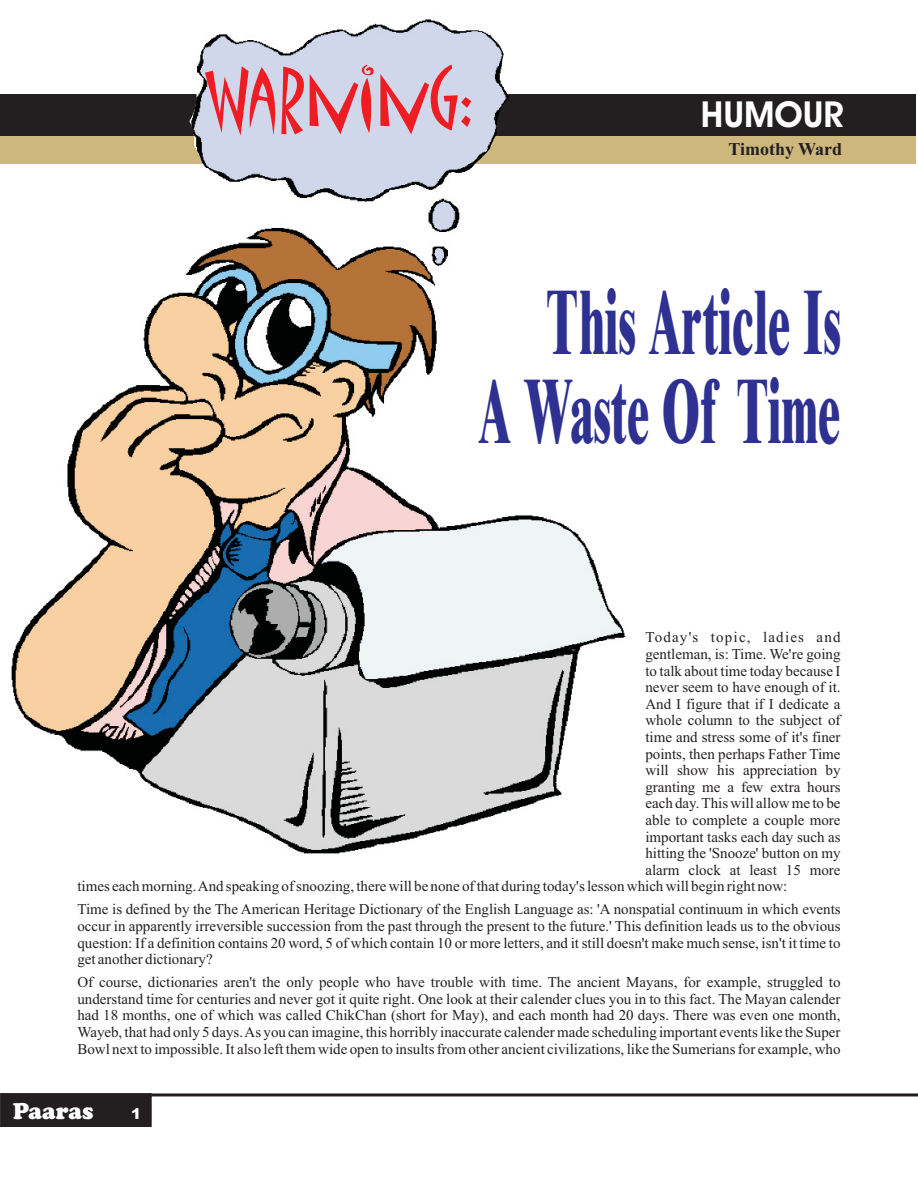
<style>
.page{position:relative;width:918px;height:1188px;background:#fff}
.page>*{position:absolute;margin:0;border:0;box-sizing:border-box;transform-origin:0 0}
.t1{font:800 92.55px "Times New Roman";color:#2e3092;scale:.5 1}
.t2{font:74.7px "Matisse ITC";color:#ee1d23}
.t3{font:700 36px "Avant Garde IT Cby BT";color:#fff}
.t4{font:900 24px "Cooper";color:#fff}
.t5{font:700 18px "Times New Roman";color:#231f20}
.t6{font:15px/16.6px "Times New Roman";color:#231f20;text-align:justify}
.t7{font:15px "Times New Roman";letter-spacing:.08em;color:#231f20}
.t8{font:900 15px "Arial";color:#fff}
</style>
<div class="page">
<div style="left:0;top:136px;width:915px;height:28px;background:#cdb77c"></div>
<div style="left:0;top:94px;width:915px;height:42px;background:#231f20"></div>
<img style="left:11px;top:19px;width:615px;height:834px">
<div style="left:0;top:1093px;width:151px;height:34px;background:#231f20"></div>
<hr style="left:151px;top:1093px;width:767px;height:3px;background:#231f20">
<h2 class="t2" style="left:205px;top:70px;width:269px">Warning:</h2>
<h3 class="t3" style="left:701px;top:100px;width:145px">HUMOUR</h3>
<p class="t5" style="left:728px;top:143px;width:115px">Timothy Ward</p>
<h1 class="t1" style="left:547px;top:289px;width:591px">This Article Is</h1>
<h1 class="t1" style="left:479px;top:379px;width:725px">A Waste Of Time</h1>
<p class="t7" style="left:645px;top:632px;width:197px">Today's topic, ladies and</p>
<p class="t6" style="left:645px;top:647px;width:197px">gentleman, is: Time. We're going</p>
<p class="t6" style="left:645px;top:664px;width:197px">to talk about time today because I</p>
<p class="t6" style="left:645px;top:680px;width:197px">never seem to have enough of it.</p>
<p class="t6" style="left:645px;top:697px;width:197px">And I figure that if I dedicate a</p>
<p class="t6" style="left:645px;top:713px;width:197px">whole column to the subject of</p>
<p class="t6" style="left:645px;top:730px;width:197px">time and stress some of it's finer</p>
<p class="t6" style="left:645px;top:747px;width:197px">points, then perhaps Father Time</p>
<p class="t6" style="left:645px;top:763px;width:197px">will show his appreciation by</p>
<p class="t6" style="left:645px;top:780px;width:197px">granting me a few extra hours</p>
<p class="t6" style="left:645px;top:797px;width:197px">each day. This will allow me to be</p>
<p class="t6" style="left:645px;top:813px;width:197px">able to complete a couple more</p>
<p class="t6" style="left:645px;top:830px;width:197px">important tasks each day such as</p>
<p class="t6" style="left:645px;top:846px;width:197px">hitting the 'Snooze' button on my</p>
<p class="t6" style="left:645px;top:863px;width:197px">alarm clock at least 15 more</p>
<p class="t6" style="left:77px;top:880px;width:712px">times each morning. And speaking of snoozing, there will be none of that during today's lesson which will begin right now:</p>
<p class="t6" style="left:77px;top:902px;width:765px">Time is defined by the The American Heritage Dictionary of the English Language as: 'A nonspatial continuum in which events occur in apparently irreversible succession from the past through the present to the future.' This definition leads us to the obvious question: If a definition contains 20 word, 5 of which contain 10 or more letters, and it still doesn't make much sense, isn't it time to get another dictionary?</p>
<p class="t6" style="left:77px;top:975px;width:765px">Of course, dictionaries aren't the only people who have trouble with time. The ancient Mayans, for example, struggled to understand time for centuries and never got it quite right. One look at their calender clues you in to this fact. The Mayan calender had 18 months, one of which was called ChikChan (short for May), and each month had 20 days. There was even one month, Wayeb, that had only 5 days. As you can imagine, this horribly inaccurate calender made scheduling important events like the Super Bowl next to impossible. It also left them wide open to insults from other ancient civilizations, like the Sumerians for example, who</p>
<h3 class="t4" style="left:13px;top:1103px;width:82px">Paaras</h3>
<p class="t8" style="left:131px;top:1108px;width:12px">1</p>
</div>
